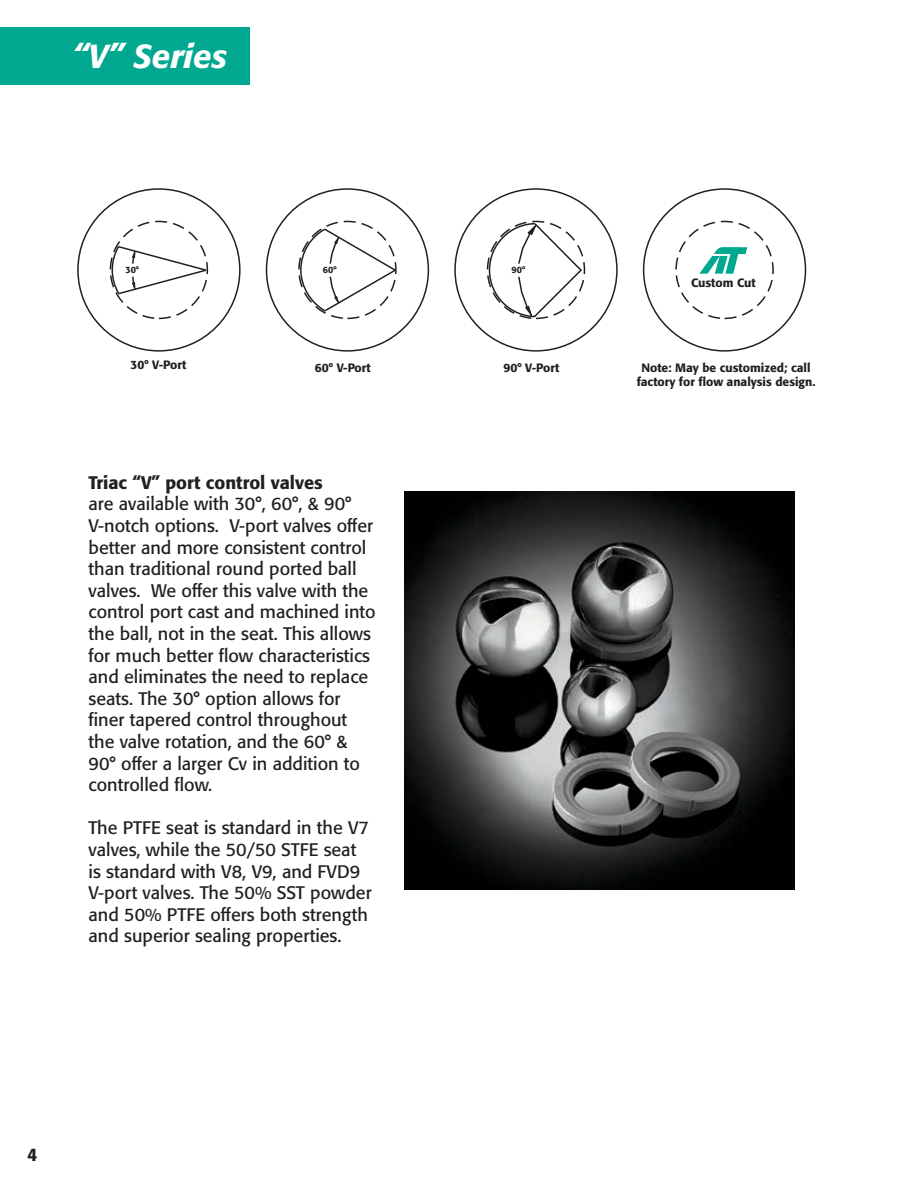
<style>
.page{position:relative;width:918px;height:1188px;background:#fff}
.page>*{position:absolute;margin:0;border:0;box-sizing:border-box;transform-origin:0 0}
.t1{font:italic 500 33px "Formata";color:#fff}
.t2{font:18px/21.6px "Formata";color:#231f20}
.t3{font:500 18px "Formata";color:#231f20}
.t4{font:500 12px/14.4px "Formata";color:#231f20;text-align:center}
.t5{font:500 9px "Formata";color:#231f20}
</style>
<div class="page">
<img style="left:405px;top:492px;width:390px;height:397px">
<svg style="left:111px;top:245px;width:97px;height:51px"></svg>
<svg style="left:299px;top:227px;width:98px;height:86px"></svg>
<svg style="left:489px;top:222px;width:97px;height:97px"></svg>
<div style="left:675px;top:221px;width:99px;height:98px;border:2px dashed #231f20;border-radius:50%"></div>
<svg style="left:699px;top:247px;width:48px;height:27px"></svg>
<div style="left:0;top:27px;width:249px;height:58px;background:#00a890"></div>
<h1 class="t1" style="left:72px;top:36px;width:157px">“V” Series</h1>
<p class="t5" style="left:125px;top:265px;width:15px">30°</p>
<p class="t4" style="left:131px;top:357px;width:57px">30° V-Port</p>
<p class="t5" style="left:323px;top:265px;width:15px">60°</p>
<p class="t4" style="left:315px;top:361px;width:57px">60° V-Port</p>
<p class="t3" style="left:89px;top:471px;width:236px">Triac “V” port control valves</p>
<p class="t2" style="left:89px;top:493px;width:289px">are available with 30°, 60°, &amp; 90° V-notch options. V-port valves offer better and more consistent control than traditional round ported ball valves. We offer this valve with the control port cast and machined into the ball, not in the seat. This allows for much better flow characteristics and eliminates the need to replace seats. The 30° option allows for<br>fi ner tapered control throughout the valve rotation, and the 60° &amp; 90° offer a larger Cv in addition to controlled flow.</p>
<p class="t2" style="left:89px;top:817px;width:285px">The PTFE seat is standard in the V7 valves, while the 50/50 STFE seat is standard with V8, V9, and FVD9<br>V-port valves. The 50% SST powder and 50% PTFE offers both strength and superior sealing properties.</p>
<p class="t3" style="left:27px;top:1144px;width:12px">4</p>
<p class="t5" style="left:511px;top:265px;width:15px">90°</p>
<p class="t4" style="left:504px;top:361px;width:57px">90° V-Port</p>
<p class="t4" style="left:691px;top:276px;width:66px">Custom Cut</p>
<p class="t4" style="left:637px;top:360px;width:180px">Note: May be customized; call factory for flow analysis design.</p>
</div>
